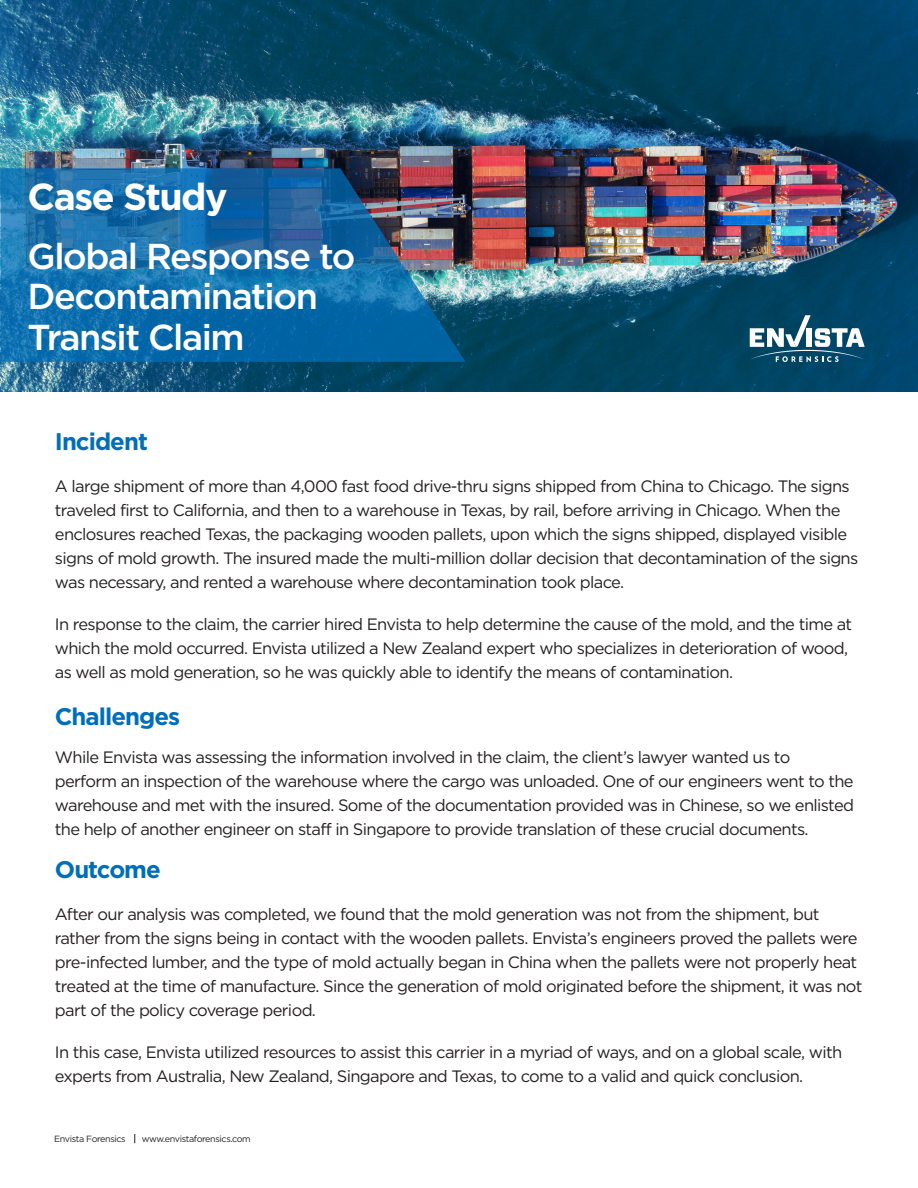
<style>
.page{position:relative;width:918px;height:1188px;background:#fff}
.page>*{position:absolute;margin:0;border:0;box-sizing:border-box;transform-origin:0 0}
.t1{font:700 37.5px "Gotham HTF";letter-spacing:-.04em;color:#fff}
.t2{font:500 36px/40.5px "Gotham HTF";letter-spacing:-.04em;color:#fff}
.Heading_One{font:700 24px "Gotham HTF";letter-spacing:-.04em;color:#006eb9}
.t3{font:16.5px/24px "Gotham HTF";letter-spacing:-.04em;color:#231f20}
.t4{font:9px "Gotham HTF";letter-spacing:-.04em;color:#231f20}
</style>
<div class="page">
<img style="left:0;top:0;width:918px;height:392px">
<svg style="left:750px;top:315px;width:115px;height:47px"></svg>
<svg style="left:0;top:168px;width:465px;height:194px;background:#1d6aa1"></svg>
<p class="t1" style="left:28px;top:175px;width:201px">Case Study</p>
<p class="t2" style="left:28px;top:235px;width:329px">Global Response to<br>Decontamination<br>Transit Claim</p>
<p class="Heading_One" style="left:55px;top:428px;width:95px">Incident</p>
<p class="t3" style="left:55px;top:474px;width:805px">A large shipment of more than 4,000 fast food drive-thru signs shipped from China to Chicago. The signs traveled first to California, and then to a warehouse in Texas, by rail, before arriving in Chicago. When the enclosures reached Texas, the packaging wooden pallets, upon which the signs shipped, displayed visible signs of mold growth. The insured made the multi-million dollar decision that decontamination of the signs was necessary, and rented a warehouse where decontamination took place.</p>
<p class="t3" style="left:55px;top:612px;width:799px">In response to the claim, the carrier hired Envista to help determine the cause of the mold, and the time at which the mold occurred. Envista utilized a New Zealand expert who specializes in deterioration of wood, as well as mold generation, so he was quickly able to identify the means of contamination.</p>
<p class="Heading_One" style="left:55px;top:703px;width:127px">Challenges</p>
<p class="t3" style="left:55px;top:745px;width:801px">While Envista was assessing the information involved in the claim, the client’s lawyer wanted us to perform an inspection of the warehouse where the cargo was unloaded. One of our engineers went to the warehouse and met with the insured. Some of the documentation provided was in Chinese, so we enlisted the help of another engineer on staff in Singapore to provide translation of these crucial documents.</p>
<p class="Heading_One" style="left:55px;top:855px;width:107px">Outcome</p>
<p class="t3" style="left:55px;top:902px;width:809px">After our analysis was completed, we found that the mold generation was not from the shipment, but rather from the signs being in contact with the wooden pallets. Envista’s engineers proved the pallets were pre-infected lumber, and the type of mold actually began in China when the pallets were not properly heat treated at the time of manufacture. Since the generation of mold originated before the shipment, it was not part of the policy coverage period.</p>
<p class="t3" style="left:55px;top:1040px;width:789px">In this case, Envista utilized resources to assist this carrier in a myriad of ways, and on a global scale, with experts from Australia, New Zealand, Singapore and Texas, to come to a valid and quick conclusion.</p>
<p class="t4" style="left:54px;top:1133px;width:73px">Envista Forensics</p>
<p class="t4" style="left:142px;top:1133px;width:110px">www.envistaforensics.com</p>
</div>
